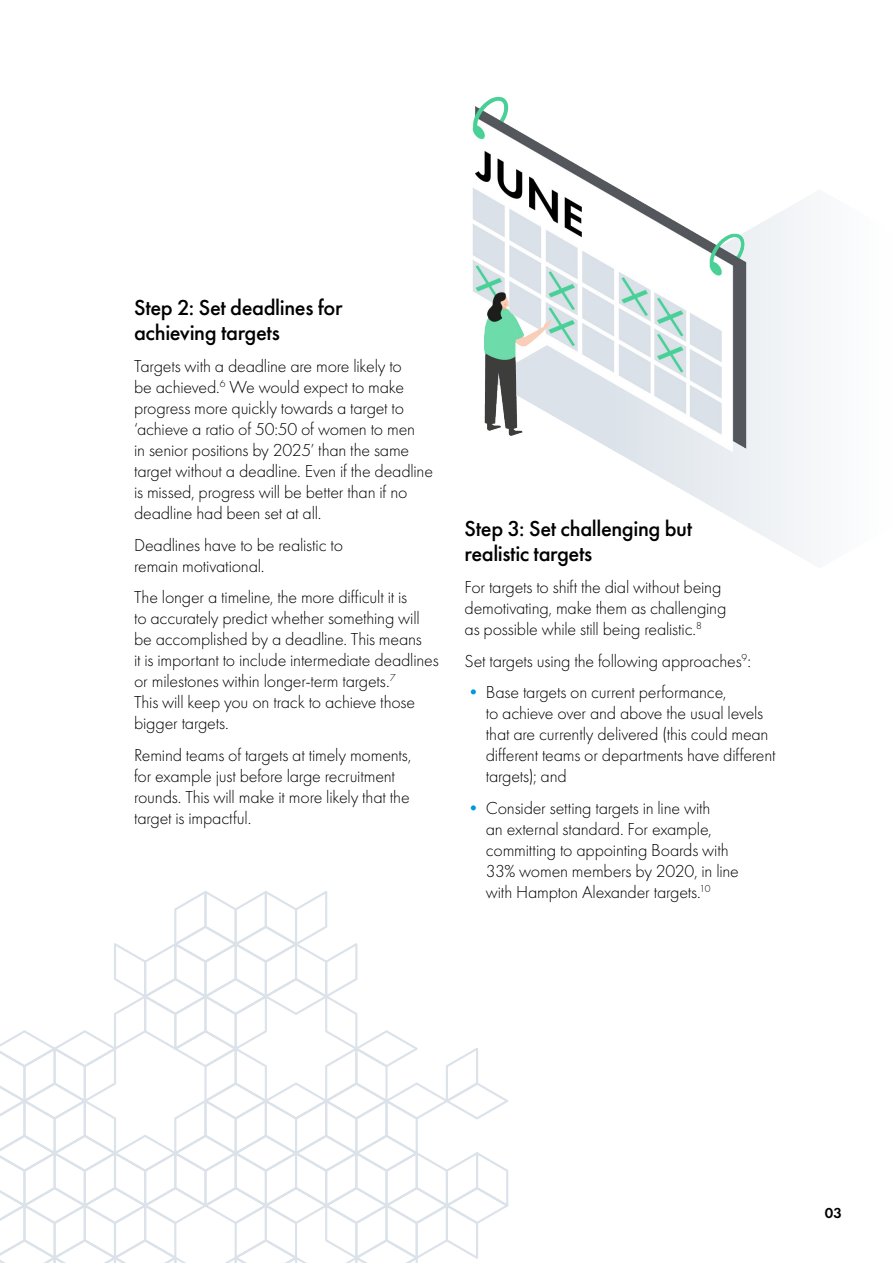
<style>
.page{position:relative;width:893px;height:1263px;background:#fff}
.page>*{position:absolute;margin:0;border:0;box-sizing:border-box;transform-origin:0 0}
.t1{font:500 22.5px/25.5px "Futura PT";letter-spacing:-.02em;color:#000}
.t2{font:300 18px/21px "Futura PT";letter-spacing:-.01em;color:#000}
.t3{font:600 15px "Futura PT";color:#000}
.s1{color:#0098db}
</style>
<div class="page">
<svg style="left:0;top:891px;width:508px;height:372px"></svg>
<svg style="left:701px;top:500px;width:110px;height:63px;fill:#f4f6f8"></svg>
<img style="left:472px;top:96px;width:339px;height:404px">
<p class="t1" style="left:134px;top:295px;width:210px">Step 2: Set deadlines for achieving targets</p>
<p class="t2" style="left:134px;top:356px;width:300px">Targets with a deadline are more likely to<br>be achieved.<sup>6</sup> We would expect to make progress more quickly towards a target to ‘achieve a ratio of 50:50 of women to men<br>in senior positions by 2025’ than the same target without a deadline. Even if the deadline is missed, progress will be better than if no deadline had been set at all.</p>
<p class="t2" style="left:134px;top:534px;width:210px">Deadlines have to be realistic to remain motivational.</p>
<p class="t2" style="left:134px;top:587px;width:306px">The longer a timeline, the more difficult it is<br>to accurately predict whether something will be accomplished by a deadline. This means<br>it is important to include intermediate deadlines or milestones within longer-term targets.<sup>7<br></sup>This will keep you on track to achieve those bigger targets.</p>
<p class="t2" style="left:134px;top:744px;width:279px">Remind teams of targets at timely moments, for example just before large recruitment rounds. This will make it more likely that the target is impactful.</p>
<p class="t1" style="left:465px;top:516px;width:229px">Step 3: Set challenging but realistic targets</p>
<p class="t2" style="left:465px;top:577px;width:263px">For targets to shift the dial without being demotivating, make them as challenging as possible while still being realistic.<sup>8</sup></p>
<p class="t2" style="left:465px;top:650px;width:288px">Set targets using the following approaches<sup>9</sup>:</p>
<p class="t2" style="left:486px;top:682px;width:291px;text-indent:-21px"><span class="s1">•</span> Base targets on current performance,<br>to achieve over and above the usual levels that are currently delivered (this could mean different teams or departments have different targets); and</p>
<p class="t2" style="left:486px;top:798px;width:255px;text-indent:-21px"><span class="s1">•</span> Consider setting targets in line with<br>an external standard. For example, committing to appointing Boards with 33% women members by 2020, in line with Hampton Alexander targets.<sup>10</sup></p>
<p class="t3" style="left:825px;top:1203px;width:19px">03</p>
</div>
